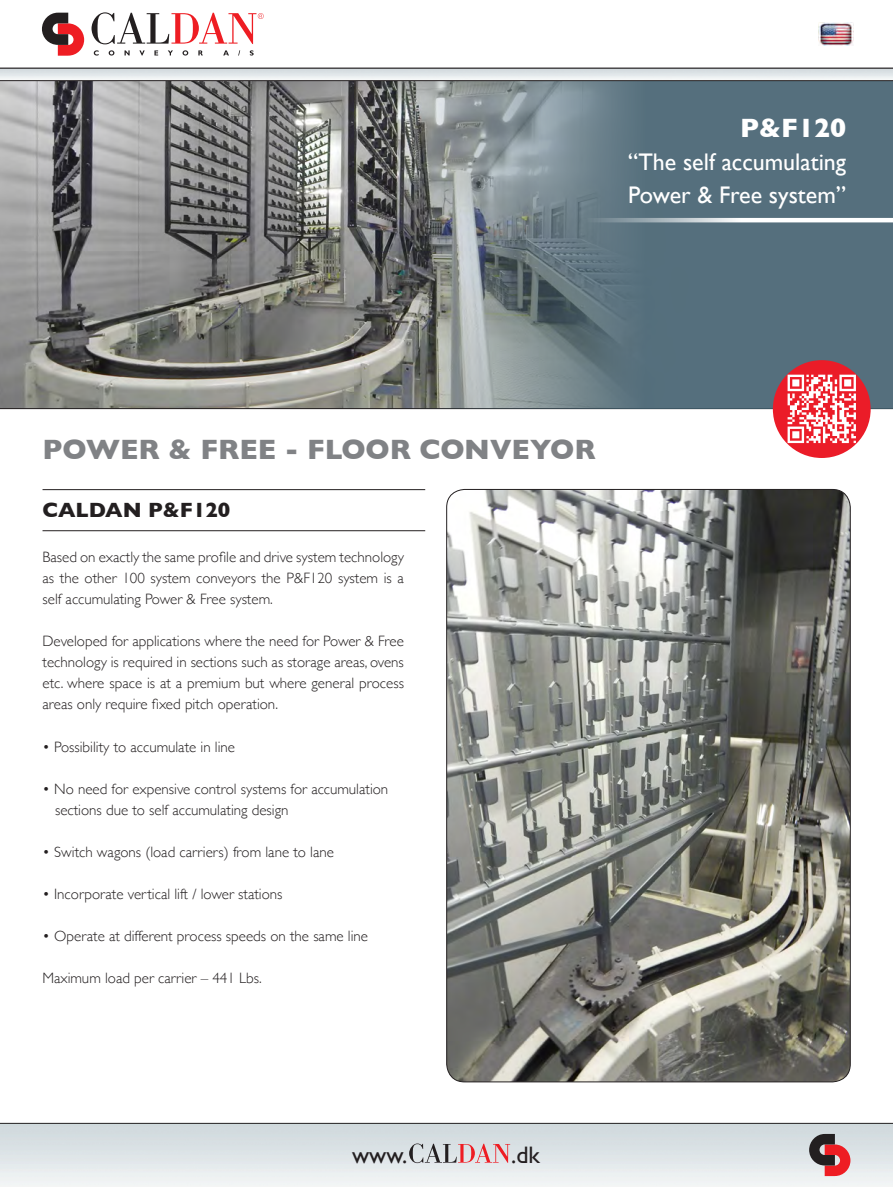
<style>
.page{position:relative;width:893px;height:1187px;background:#fff}
.page>*{position:absolute;margin:0;border:0;box-sizing:border-box;transform-origin:0 0}
.produkt{font:700 28.5px "Gill Sans";color:#808285}
.rubrik{font:700 27px "Gill Sans";color:#fff}
.rubrik-2{font:24px/33px "Gill Sans";color:#fff}
.t1{font:23.85px "Gill Sans";color:#231f20}
.t2{font:700 21px "Gill Sans";color:#231f20}
.txt{font:300 15px/21px "Gill Sans";color:#231f20;text-align:justify}
</style>
<div class="page">
<svg style="left:0;top:81px;width:893px;height:328px;background:#838482"></svg>
<img style="left:447px;top:489px;width:403px;height:592px">
<svg style="left:395px;top:81px;width:498px;height:327px;background:#687b84"></svg>
<div style="left:773px;top:360px;width:98px;height:98px;background:#eb1c28;border-radius:50%"></div>
<svg style="left:788px;top:374px;width:68px;height:69px"></svg>
<img style="left:818px;top:22px;width:35px;height:24px">
<svg style="left:94px;top:50px;width:5px;height:6px"></svg>
<svg style="left:109px;top:50px;width:5px;height:6px"></svg>
<svg style="left:125px;top:50px;width:5px;height:5px"></svg>
<svg style="left:139px;top:50px;width:6px;height:6px"></svg>
<svg style="left:154px;top:50px;width:4px;height:5px"></svg>
<svg style="left:168px;top:50px;width:5px;height:5px"></svg>
<svg style="left:182px;top:50px;width:6px;height:6px"></svg>
<svg style="left:198px;top:50px;width:5px;height:5px"></svg>
<svg style="left:223px;top:50px;width:6px;height:5px"></svg>
<svg style="left:250px;top:50px;width:4px;height:6px"></svg>
<svg style="left:42px;top:13px;width:42px;height:43px"></svg>
<svg style="left:92px;top:12px;width:172px;height:32px"></svg>
<svg style="left:0;top:1123px;width:893px;height:63px"></svg>
<svg style="left:809px;top:1133px;width:41px;height:42px;background:#a66669"></svg>
<hr style="left:43px;top:489px;width:382px;height:1px;background:#231f20">
<svg style="left:0;top:68px;width:893px;height:13px"></svg>
<hr style="left:43px;top:530px;width:382px;height:1px;background:#231f20">
<svg style="left:409px;top:1143px;width:101px;height:19px;background:#cbb2b5"></svg>
<svg style="left:587px;top:218px;width:306px;height:4px"></svg>
<p class="rubrik" style="left:740px;top:106px;width:108px">P&amp;F120</p>
<p class="rubrik-2" style="left:628px;top:145px;width:220px">“The self accumulating<br>Power &amp; Free system”</p>
<p class="produkt" style="left:43px;top:426px;width:555px">POWER &amp; FREE - FLOOR CONVEYOR</p>
<h3 class="t2" style="left:43px;top:493px;width:189px">CALDAN P&amp;F120</h3>
<p class="txt" style="left:43px;top:546px;width:363px">Based on exactly the same profile and drive system technology as the other 100 system conveyors the P&amp;F120 system is a self accumulating Power &amp; Free system.</p>
<p class="txt" style="left:43px;top:630px;width:363px">Developed for applications where the need for Power &amp; Free</p>
<p class="txt" style="left:43px;top:651px;width:363px">technology is required in sections such as storage areas, ovens etc. where space is at a premium but where general process areas only require fixed pitch operation.</p>
<p class="txt" style="left:43px;top:735px;width:194px">• Possibility to accumulate in line</p>
<p class="txt" style="left:43px;top:777px;width:347px">• No need for expensive control systems for accumulation</p>
<p class="txt" style="left:55px;top:798px;width:235px">sections due to self accumulating design</p>
<p class="txt" style="left:43px;top:840px;width:293px">• Switch wagons (load carriers) from lane to lane</p>
<p class="txt" style="left:43px;top:882px;width:242px">• Incorporate vertical lift / lower stations</p>
<p class="txt" style="left:43px;top:924px;width:327px">• Operate at different process speeds on the same line</p>
<p class="txt" style="left:43px;top:966px;width:221px">Maximum load per carrier – 441 Lbs.</p>
<h3 class="t1" style="left:352px;top:1140px;width:57px">www.</h3>
<h3 class="t1" style="left:511px;top:1140px;width:30px">.dk</h3>
</div>
